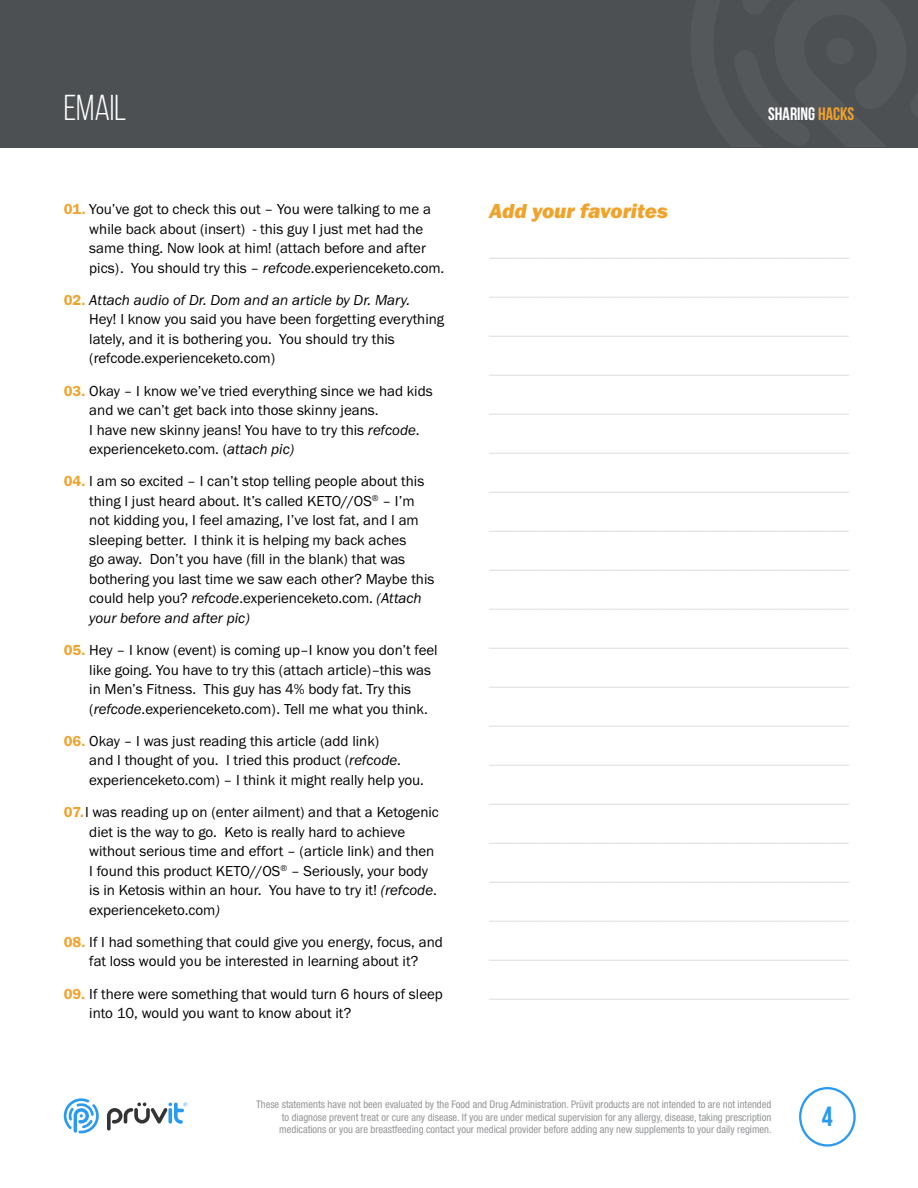
<style>
.page{position:relative;width:918px;height:1188px;background:#fff}
.page>*{position:absolute;margin:0;border:0;box-sizing:border-box;transform-origin:0 0}
.t1{font:36px "Bebas Neue";letter-spacing:-.005em;color:#fff}
.t2{font:700 27.75px "Bebas Neue";color:#2a9af1}
.t3{font:21px "Franklin Gothic URW Hea Ita";color:#f1a22a}
.t4{font:700 18px "Bebas Neue";color:#fff}
.t5{font:15px/19.5px "Franklin Gothic URW Boo";color:#000}
.t6{font:15px "Franklin Gothic URW Boo Ita";color:#000}
.t7{font:12px "Franklin Gothic URW Boo";color:#d6d6d6}
.t8{font:condensed 10.5px/12.6px "Helvetica Neue LT Std";color:#939598;text-align:justify}
.s1{font-family:"Franklin Gothic URW Dem";color:#f1a22a}
.s2{font-family:"Franklin Gothic URW Boo Ita"}
.s3{color:#f1a22a}
</style>
<div class="page">
<div style="left:0;top:0;width:918px;height:147px;background:#4d5053"></div>
<div style="left:799px;top:1087px;width:57px;height:60px;border:2px solid #2a9af1;border-radius:50%"></div>
<svg style="left:64px;top:1098px;width:35px;height:35px"></svg>
<svg style="left:107px;top:1102px;width:80px;height:29px"></svg>
<h1 class="t1" style="left:64px;top:88px;width:64px">EMAIL</h1>
<p class="t5" style="left:89px;top:199px;width:357px;text-indent:-26px"><span class="s1">01.</span> You’ve got to check this out – You were talking to me a while back about (insert) - this guy I just met had the same thing. Now look at him! (attach before and after pics). You should try this – <span class="s2">refcode</span>.experienceketo.com.</p>
<p class="t6" style="left:64px;top:290px;width:348px"><span class="s1">02.</span> Attach audio of Dr. Dom and an article by Dr. Mary.</p>
<p class="t5" style="left:89px;top:309px;width:356px">Hey! I know you said you have been forgetting everything lately, and it is bothering you. You should try this (refcode.experienceketo.com)</p>
<p class="t5" style="left:89px;top:381px;width:345px;text-indent:-26px"><span class="s1">03.</span> Okay – I know we’ve tried everything since we had kids and we can’t get back into those skinny jeans.<br>I have new skinny jeans! You have to try this <span class="s2">refcode</span>. experienceketo.com. (<span class="s2">attach pic)</span></p>
<p class="t5" style="left:89px;top:471px;width:347px;text-indent:-26px"><span class="s1">04.</span> I am so excited – I can’t stop telling people about this thing I just heard about. It’s called KETO//OS<sup>®</sup> – I’m not kidding you, I feel amazing, I’ve lost fat, and I am sleeping better. I think it is helping my back aches<br>go away. Don’t you have (fill in the blank) that was bothering you last time we saw each other? Maybe this could help you? <span class="s2">refcode</span>.experienceketo.com. <span class="s2">(Attach</span></p>
<p class="t6" style="left:89px;top:608px;width:162px">your before and after pic)</p>
<p class="t5" style="left:89px;top:640px;width:350px;text-indent:-26px"><span class="s1">05.</span> Hey – I know (event) is coming up–I know you don’t feel like going. You have to try this (attach article)–this was in Men’s Fitness. This guy has 4% body fat. Try this (<span class="s2">refcode</span>.experienceketo.com). Tell me what you think.</p>
<p class="t5" style="left:89px;top:731px;width:336px;text-indent:-26px"><span class="s1">06.</span> Okay – I was just reading this article (add link)<br>and I thought of you. I tried this product (<span class="s2">refcode</span>. experienceketo.com) – I think it might really help you.</p>
<p class="t5" style="left:89px;top:802px;width:351px;text-indent:-25px"><span class="s1">07.</span>I was reading up on (enter ailment) and that a Ketogenic diet is the way to go. Keto is really hard to achieve without serious time and effort – (article link) and then I found this product KETO//OS<sup>®</sup> – Seriously, your body is in Ketosis within an hour. You have to try it! <span class="s2">(refcode</span>. experienceketo.com<span class="s2">)</span></p>
<p class="t5" style="left:64px;top:932px;width:381px;text-align:center"><span class="s1">08.</span> If I had something that could give you energy, focus, and fat loss would you be interested in learning about it?</p>
<p class="t5" style="left:89px;top:984px;width:355px;text-indent:-26px"><span class="s1">09.</span> If there were something that would turn 6 hours of sleep into 10, would you want to know about it?</p>
<p class="t4" style="left:768px;top:104px;width:88px">SHARING <span class="s3">HACKS</span></p>
<h3 class="t3" style="left:489px;top:197px;width:180px">Add your favorites</h3>
<p class="t7" style="left:489px;top:246px;width:361px">____________________________________________________________</p>
<p class="t7" style="left:489px;top:285px;width:361px">____________________________________________________________</p>
<p class="t7" style="left:489px;top:324px;width:361px">____________________________________________________________</p>
<p class="t7" style="left:489px;top:363px;width:361px">____________________________________________________________</p>
<p class="t7" style="left:489px;top:402px;width:361px">____________________________________________________________</p>
<p class="t7" style="left:489px;top:441px;width:361px">____________________________________________________________</p>
<p class="t7" style="left:489px;top:480px;width:361px">____________________________________________________________</p>
<p class="t7" style="left:489px;top:519px;width:361px">____________________________________________________________</p>
<p class="t7" style="left:489px;top:558px;width:361px">____________________________________________________________</p>
<p class="t7" style="left:489px;top:597px;width:361px">____________________________________________________________</p>
<p class="t7" style="left:489px;top:636px;width:361px">____________________________________________________________</p>
<p class="t7" style="left:489px;top:675px;width:361px">____________________________________________________________</p>
<p class="t7" style="left:489px;top:714px;width:361px">____________________________________________________________</p>
<p class="t7" style="left:489px;top:753px;width:361px">____________________________________________________________</p>
<p class="t7" style="left:489px;top:792px;width:361px">____________________________________________________________</p>
<p class="t7" style="left:489px;top:831px;width:361px">____________________________________________________________</p>
<p class="t7" style="left:489px;top:870px;width:361px">____________________________________________________________</p>
<p class="t7" style="left:489px;top:909px;width:361px">____________________________________________________________</p>
<p class="t7" style="left:489px;top:948px;width:361px">____________________________________________________________</p>
<p class="t7" style="left:489px;top:987px;width:361px">____________________________________________________________</p>
<p class="t8" style="left:279px;top:1098px;width:494px;text-indent:-23px">These statements have not been evaluated by the Food and Drug Administration. Prüvit products are not intended to are not intended to diagnose prevent treat or cure any disease. If you are under medical supervision for any allergy, disease, taking prescription medications or you are breastfeeding contact your medical provider before adding any new supplements to your daily regimen.</p>
<h2 class="t2" style="left:822px;top:1101px;width:12px">4</h2>
</div>
